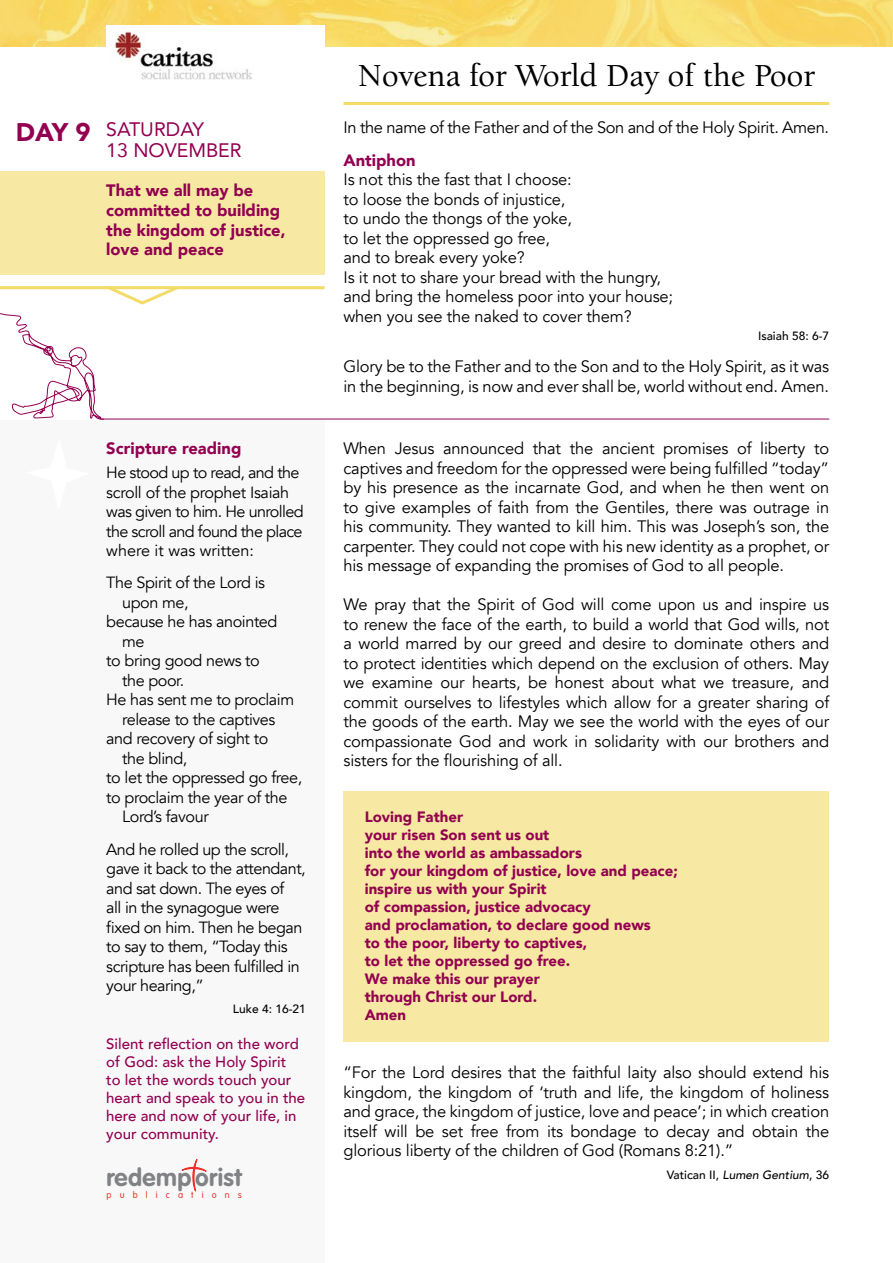
<style>
.page{position:relative;width:893px;height:1263px;background:#fff}
.page>*{position:absolute;margin:0;border:0;box-sizing:border-box;transform-origin:0 0}
.t1{font:500 33px "Berkeley Oldstyle IT Cby BT";letter-spacing:.01em;color:#000}
.t2{font:900 25.5px "Avenir";color:#930051}
.t3{font:700 24.45px "VAG Rounded";letter-spacing:.015em;color:#808285}
.t4{font:19.5px/21px "Avenir";color:#930051}
.t5{font:16.5px/19.5px "Avenir";letter-spacing:-.01em;color:#000;text-align:justify}
.t6{font:900 16.5px/19.5px "Avenir";color:#930051}
.t7{font:16.2px/19.5px "Avenir";letter-spacing:-.03em;color:#000}
.t8{font:900 15px/18px "Avenir";color:#930051}
.t9{font:500 15px/18px "Avenir";color:#930051}
.t10{font:500 12px "Avenir";color:#000}
.t11{font:300 9px "VAG Rounded";letter-spacing:.9em;color:#ee3124}
.s1{font-style:italic}
</style>
<div class="page">
<img style="left:0;top:0;width:893px;height:47px">
<div style="left:0;top:420px;width:325px;height:843px;background:#f8f8f8"></div>
<div style="left:343px;top:791px;width:486px;height:251px;background:#f7e9a3"></div>
<hr style="left:100px;top:419px;width:729px;height:1px;background:#930051">
<div style="left:0;top:171px;width:325px;height:103px;background:#f7e9a3"></div>
<hr style="left:0;top:286px;width:325px;height:3px;background:#f2db67">
<svg style="left:105px;top:286px;width:76px;height:19px"></svg>
<svg style="left:0;top:313px;width:104px;height:107px"></svg>
<div style="left:106px;top:25px;width:219px;height:61px;background:#fff"></div>
<hr style="left:343px;top:102px;width:486px;height:3px;background:#f2db67">
<svg style="left:181px;top:1159px;width:26px;height:33px"></svg>
<h2 class="t2" style="left:16px;top:110px;width:76px">DAY 9</h2>
<p class="t4" style="left:106px;top:119px;width:137px">SATURDAY<br>13 NOVEMBER</p>
<p class="t6" style="left:106px;top:181px;width:181px">That we all may be committed to building the kingdom of justice, love and peace</p>
<p class="t6" style="left:106px;top:438px;width:137px">Scripture reading</p>
<p class="t7" style="left:106px;top:463px;width:199px">He stood up to read, and the scroll of the prophet Isaiah was given to him. He unrolled the scroll and found the place where it was written:</p>
<p class="t7" style="left:106px;top:573px;width:160px">The Spirit of the Lord is</p>
<p class="t7" style="left:122px;top:593px;width:68px">upon me,</p>
<p class="t7" style="left:106px;top:612px;width:173px">because he has anointed</p>
<p class="t7" style="left:122px;top:632px;width:24px">me</p>
<p class="t7" style="left:106px;top:651px;width:155px">to bring good news to</p>
<p class="t7" style="left:122px;top:671px;width:64px">the poor.</p>
<p class="t7" style="left:106px;top:690px;width:189px">He has sent me to proclaim</p>
<p class="t7" style="left:122px;top:710px;width:155px">release to the captives</p>
<p class="t7" style="left:106px;top:729px;width:163px">and recovery of sight to</p>
<p class="t7" style="left:122px;top:749px;width:67px">the blind,</p>
<p class="t7" style="left:106px;top:768px;width:197px">to let the oppressed go free,</p>
<p class="t7" style="left:106px;top:788px;width:183px">to proclaim the year of the</p>
<p class="t7" style="left:122px;top:807px;width:88px">Lord’s favour</p>
<p class="t7" style="left:106px;top:839px;width:201px">And he rolled up the scroll, gave it back to the attendant, and sat down. The eyes of<br>all in the synagogue were fixed on him. Then he began to say to them, “Today this scripture has been fulfilled in your hearing,”</p>
<p class="t10" style="left:233px;top:999px;width:74px">Luke 4: 16-21</p>
<p class="t9" style="left:106px;top:1034px;width:200px">Silent reflection on the word of God: ask the Holy Spirit<br>to let the words touch your heart and speak to you in the here and now of your life, in your community.</p>
<h3 class="t3" style="left:106px;top:1163px;width:137px">redemp orist</h3>
<p class="t11" style="left:106px;top:1190px;width:137px">publications</p>
<h1 class="t1" style="left:358px;top:56px;width:458px">Novena for World Day of the Poor</h1>
<p class="t5" style="left:343px;top:118px;width:487px">In the name of the Father and of the Son and of the Holy Spirit. Amen.</p>
<p class="t6" style="left:343px;top:150px;width:74px">Antiphon</p>
<p class="t5" style="left:343px;top:170px;width:331px;text-align:left">Is not this the fast that I choose:<br>to loose the bonds of injustice,<br>to undo the thongs of the yoke,<br>to let the oppressed go free,<br>and to break every yoke?<br>Is it not to share your bread with the hungry, and bring the homeless poor into your house; when you see the naked to cover them?</p>
<p class="t10" style="left:758px;top:325px;width:73px">Isaiah 58: 6-7</p>
<p class="t5" style="left:343px;top:357px;width:487px">Glory be to the Father and to the Son and to the Holy Spirit, as it was in the beginning, is now and ever shall be, world without end. Amen.</p>
<p class="t5" style="left:343px;top:439px;width:487px">When Jesus announced that the ancient promises of liberty to captives and freedom for the oppressed were being fulfilled “today” by his presence as the incarnate God, and when he then went on to give examples of faith from the Gentiles, there was outrage in his community. They wanted to kill him. This was Joseph’s son, the carpenter. They could not cope with his new identity as a prophet, or his message of expanding the promises of God to all people.</p>
<p class="t5" style="left:343px;top:595px;width:487px">We pray that the Spirit of God will come upon us and inspire us to renew the face of the earth, to build a world that God wills, not a world marred by our greed and desire to dominate others and to protect identities which depend on the exclusion of others. May we examine our hearts, be honest about what we treasure, and commit ourselves to lifestyles which allow for a greater sharing of the goods of the earth. May we see the world with the eyes of our compassionate God and work in solidarity with our brothers and sisters for the flourishing of all.</p>
<p class="t8" style="left:365px;top:807px;width:314px">Loving Father<br>your risen Son sent us out<br>into the world as ambassadors<br>for your kingdom of justice, love and peace; inspire us with your Spirit<br>of compassion, justice advocacy<br>and proclamation, to declare good news<br>to the poor, liberty to captives,<br>to let the oppressed go free.<br>We make this our prayer<br>through Christ our Lord.<br>Amen</p>
<p class="t5" style="left:343px;top:1063px;width:487px">“For the Lord desires that the faithful laity also should extend his kingdom, the kingdom of ‘truth and life, the kingdom of holiness and grace, the kingdom of justice, love and peace’; in which creation itself will be set free from its bondage to decay and obtain the glorious liberty of the children of God (Romans 8:21).”</p>
<p class="t10" style="left:667px;top:1164px;width:164px">Vatican II, <span class="s1">Lumen Gentium</span>, 36</p>
</div>
